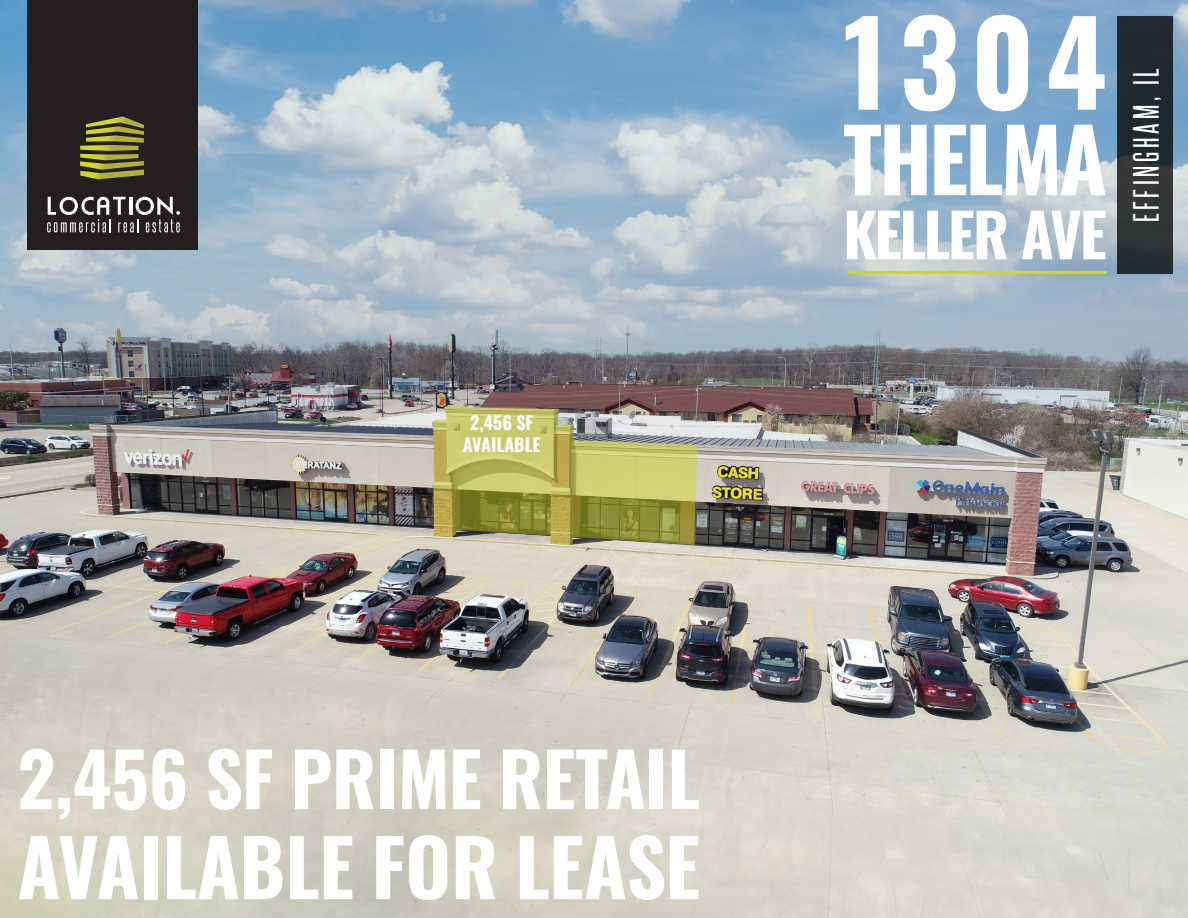
<style>
.page{position:relative;width:1188px;height:918px;background:#fff}
.page>*{position:absolute;margin:0;border:0;box-sizing:border-box;transform-origin:0 0}
.t1{font:115.5px "Oswald";color:#fff}
.t2{font:87px "Oswald";letter-spacing:-.035em;color:#fff}
.t3{font:78px "Oswald";letter-spacing:-.01em;color:#fff}
.t4{font:73.5px "Oswald";letter-spacing:-.005em;color:#fff}
.t5{font:60px "Oswald";letter-spacing:-.04em;color:#fff}
.t6{font:31.5px "Steelfish Rg";letter-spacing:.12em;color:#fff}
.t7{font:18px "Oswald";letter-spacing:-.01em;color:#fff}
</style>
<div class="page">
<img style="left:0;top:0;width:1188px;height:918px">
<div style="left:27px;top:0;width:171px;height:249px;background:#231f20"></div>
<svg style="left:80px;top:116px;width:64px;height:63px"></svg>
<svg style="left:47px;top:197px;width:133px;height:35px"></svg>
<svg style="left:434px;top:406px;width:263px;height:140px;background:#afac65"></svg>
<svg style="left:1118px;top:16px;width:55px;height:258px;background:#252d33"></svg>
<hr style="left:848px;top:271px;width:259px;height:3px;background:#d2d628">
<p class="t7" style="left:470px;top:407px;width:65px">2,456 SF</p>
<p class="t7" style="left:463px;top:428px;width:79px">AVAILABLE</p>
<p class="t4" style="left:17px;top:714px;width:684px">2,456 SF PRIME RETAIL</p>
<p class="t3" style="left:17px;top:798px;width:684px">AVAILABLE FOR LEASE</p>
<p class="t1" style="left:843px;top:-40px;width:265px">1304</p>
<p class="t2" style="left:843px;top:82px;width:266px">THELMA</p>
<p class="t5" style="left:843px;top:181px;width:265px">KELLER AVE</p>
<p class="t6" style="left:1127px;top:222px;width:156px;rotate:-90deg">EFFINGHAM, IL</p>
</div>
